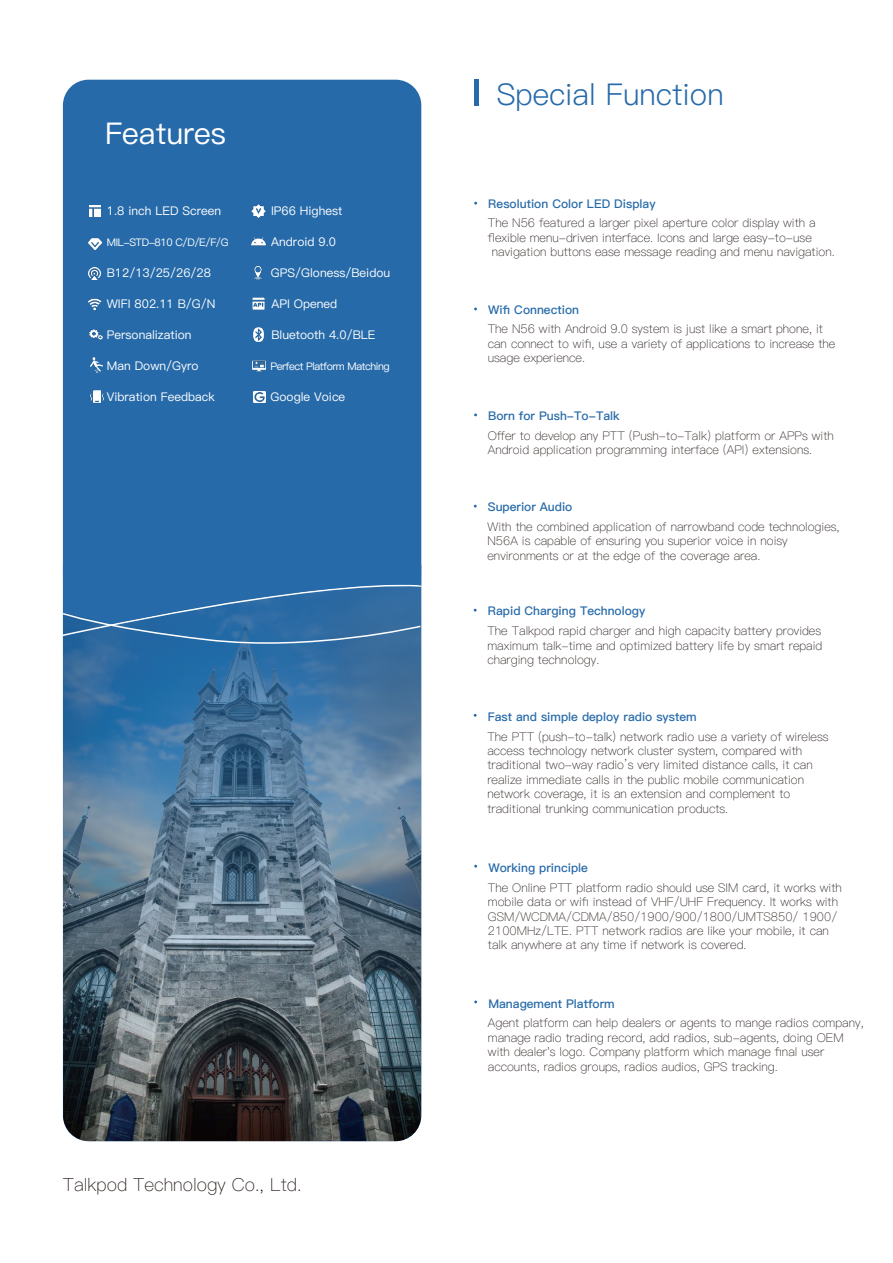
<style>
.page{position:relative;width:893px;height:1263px;background:#fff}
.page>*{position:absolute;margin:0;border:0;box-sizing:border-box;transform-origin:0 0}
.t1{font:30px "Ping Fang SC Regular";color:#266aa9}
.t2{font:30px "Ping Fang SC Medium";color:#fff}
.t3{font:18px "Ping Fang SC Light";color:#221815}
.t4{font:12px/14.4px "Ping Fang SC Light";color:#221815}
.t5{font:12px "Ping Fang SC Medium";color:#fff}
.t6{font:12px "Ping Fang SC Bold";color:#266aa9}
.t7{font:10.5px "Ping Fang SC Medium";letter-spacing:-.04em;color:#fff}
</style>
<div class="page">
<div style="left:63px;top:80px;width:358px;height:1061px;background:#266aa9;border-radius:26px"></div>
<hr style="left:475px;top:79px;width:4px;height:27px;background:#266aa9">
<img style="left:63px;top:652px;width:358px;height:489px">
<svg style="left:62px;top:565px;width:360px;height:87px"></svg>
<svg style="left:90px;top:205px;width:11px;height:11px"></svg>
<img style="left:250px;top:236px;width:17px;height:10px">
<svg style="left:88px;top:267px;width:12px;height:12px"></svg>
<img style="left:254px;top:265px;width:8px;height:15px">
<img style="left:88px;top:298px;width:14px;height:12px">
<img style="left:252px;top:297px;width:13px;height:13px">
<svg style="left:90px;top:329px;width:12px;height:11px"></svg>
<img style="left:253px;top:327px;width:12px;height:16px">
<img style="left:90px;top:357px;width:13px;height:16px">
<svg style="left:253px;top:360px;width:13px;height:12px"></svg>
<img style="left:90px;top:390px;width:14px;height:14px">
<svg style="left:254px;top:391px;width:11px;height:12px"></svg>
<img style="left:88px;top:238px;width:14px;height:12px">
<img style="left:251px;top:204px;width:15px;height:14px">
<h1 class="t2" style="left:105px;top:116px;width:122px">Features</h1>
<p class="t5" style="left:271px;top:204px;width:73px">IP66 Highest</p>
<p class="t5" style="left:107px;top:204px;width:116px">1.8 inch LED Screen</p>
<p class="t7" style="left:107px;top:236px;width:123px">MIL-STD-810 C/D/E/F/G</p>
<p class="t5" style="left:271px;top:235px;width:66px">Android 9.0</p>
<p class="t5" style="left:107px;top:266px;width:106px">B12/13/25/26/28</p>
<p class="t5" style="left:271px;top:266px;width:121px">GPS/Gloness/Beidou</p>
<p class="t5" style="left:107px;top:297px;width:110px">WIFI 802.11 B/G/N</p>
<p class="t5" style="left:271px;top:297px;width:67px">API Opened</p>
<p class="t5" style="left:107px;top:328px;width:86px">Personalization</p>
<p class="t5" style="left:272px;top:328px;width:105px">Bluetooth 4.0/BLE</p>
<p class="t5" style="left:107px;top:359px;width:93px">Man Down/Gyro</p>
<p class="t7" style="left:270px;top:360px;width:121px">Perfect Platform Matching</p>
<p class="t5" style="left:107px;top:389px;width:109px">Vibration Feedback</p>
<p class="t5" style="left:271px;top:389px;width:76px">Google Voice</p>
<h2 class="t3" style="left:63px;top:1173px;width:240px">Talkpod Technology Co., Ltd.</h2>
<h1 class="t1" style="left:497px;top:76px;width:228px">Special Function</h1>
<p class="t6" style="left:488px;top:196px;width:169px">Resolution Color LED Display</p>
<p class="t4" style="left:488px;top:216px;width:329px">The N56 featured a larger pixel aperture color display with a</p>
<p class="t4" style="left:488px;top:230px;width:325px">flexible menu-driven interface. Icons and large easy-to-use</p>
<p class="t4" style="left:492px;top:245px;width:344px">navigation buttons ease message reading and menu navigation.</p>
<p class="t6" style="left:488px;top:302px;width:92px">Wifi Connection</p>
<p class="t4" style="left:488px;top:322px;width:349px">The N56 with Android 9.0 system is just like a smart phone, it can connect to wifi, use a variety of applications to increase the usage experience.</p>
<p class="t6" style="left:488px;top:408px;width:133px">Born for Push-To-Talk</p>
<p class="t4" style="left:488px;top:428px;width:348px">Offer to develop any PTT (Push-to-Talk) platform or APPs with<br>Android application programming interface (API) extensions.</p>
<p class="t6" style="left:488px;top:500px;width:86px">Superior Audio</p>
<p class="t4" style="left:487px;top:519px;width:354px">With the combined application of narrowband code technologies,<br>N56A is capable of ensuring you superior voice in noisy environments or at the edge of the coverage area.</p>
<p class="t6" style="left:488px;top:604px;width:159px">Rapid Charging Technology</p>
<p class="t4" style="left:487px;top:624px;width:337px;text-align:justify">The Talkpod rapid charger and high capacity battery provides maximum talk-time and optimized battery life by smart repaid charging technology.</p>
<p class="t6" style="left:488px;top:709px;width:210px">Fast and simple deploy radio system</p>
<p class="t4" style="left:487px;top:729px;width:343px">The PTT (push-to-talk) network radio use a variety of wireless access technology network cluster system, compared with traditional two-way radio’s very limited distance calls, it can realize immediate calls in the public mobile communication network coverage, it is an extension and complement to traditional trunking communication products.</p>
<p class="t6" style="left:488px;top:860px;width:101px">Working principle</p>
<p class="t4" style="left:488px;top:880px;width:356px">The Online PTT platform radio should use SIM card, it works with mobile data or wifi instead of VHF/UHF Frequency. It works with GSM/WCDMA/CDMA/850/1900/900/1800/UMTS850/ 1900/ 2100MHz/LTE. PTT network radios are like your mobile, it can talk anywhere at any time if network is covered.</p>
<p class="t6" style="left:488px;top:996px;width:128px">Management Platform</p>
<p class="t4" style="left:488px;top:1016px;width:377px">Agent platform can help dealers or agents to mange radios company, manage radio trading record, add radios, sub-agents, doing OEM with dealer's logo. Company platform which manage final user accounts, radios groups, radios audios, GPS tracking.</p>
</div>
